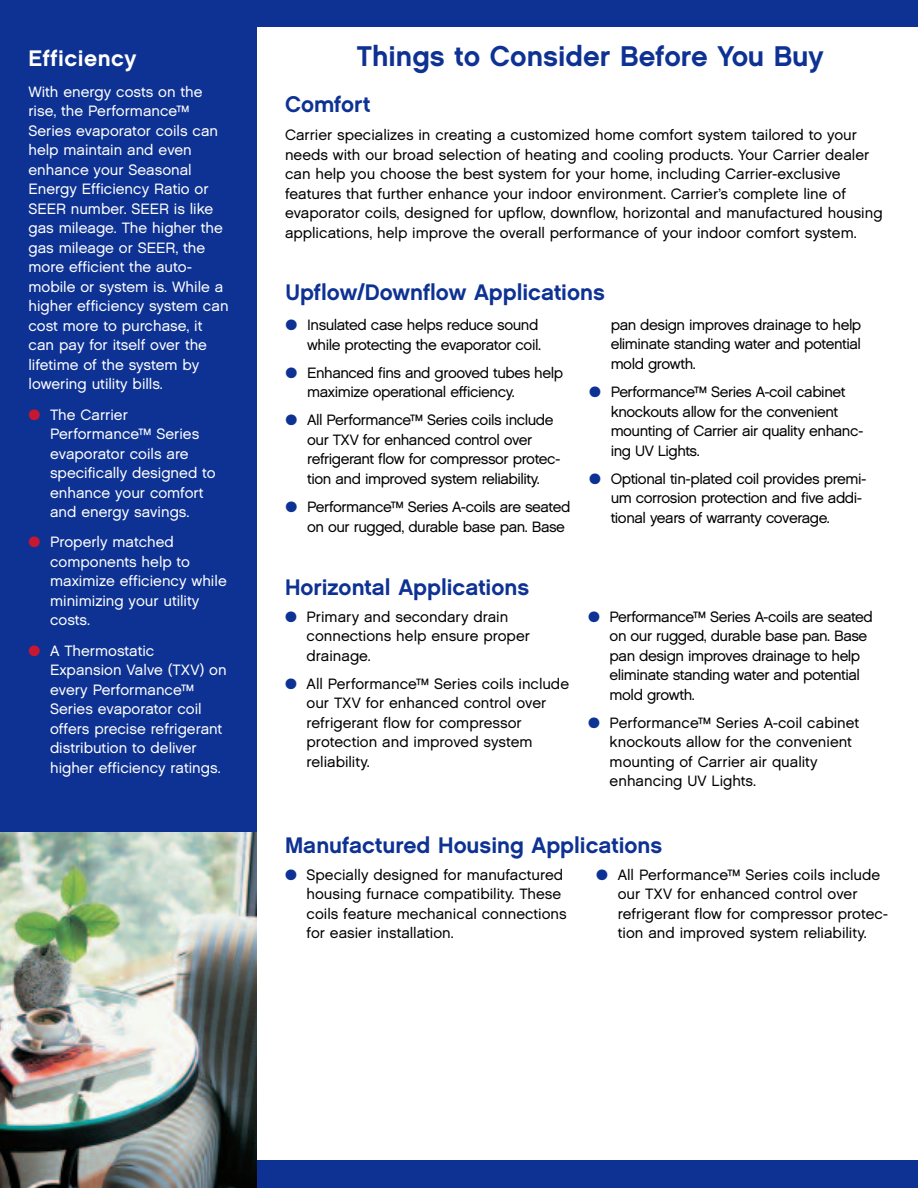
<style>
.page{position:relative;width:918px;height:1188px;background:#fff}
.page>*{position:absolute;margin:0;border:0;box-sizing:border-box;transform-origin:0 0}
.t1{font:28.5px "Chalet New York Nineteen Sixty";color:#0e3293}
.t2{font:22.5px "Chalet New York Nineteen Sixty";color:#0e3293}
.t3{font:22.5px "Chalet New York Nineteen Sixty";letter-spacing:.025em;color:#fff}
.t4{font:15px/19.5px "Chalet London Nineteen Sixty";letter-spacing:-.005em;color:#000}
.t5{font:15px/19.5px "Chalet London Nineteen Sixty";letter-spacing:-.03em;color:#000}
.t6{font:15px/19.5px "Chalet London Nineteen Sixty";color:#fff}
.s1{color:#c71830}
.s2{color:#0e3293}
</style>
<div class="page">
<div style="left:0;top:0;width:257px;height:1188px;background:#0e3293"></div>
<div style="left:0;top:0;width:918px;height:27px;background:#0e3293"></div>
<div style="left:0;top:1160px;width:918px;height:28px;background:#0e3293"></div>
<img style="left:0;top:833px;width:257px;height:355px">
<h2 class="t3" style="left:28px;top:46px;width:109px">Efficiency</h2>
<p class="t6" style="left:28px;top:82px;width:202px">With energy costs on the rise, the Performance™<br>Series evaporator coils can help maintain and even enhance your Seasonal<br>Energy Efficiency Ratio or<br>SEER number. SEER is like gas mileage. The higher the gas mileage or SEER, the more efficient the auto&shy;mobile or system is. While a higher efficiency system can cost more to purchase, it can pay for itself over the lifetime of the system by lowering utility bills.</p>
<p class="t6" style="left:50px;top:405px;width:167px;text-indent:-22px"><span class="s1">●</span> The Carrier<br>Performance™ Series evaporator coils are specifically designed to enhance your comfort and energy savings.</p>
<p class="t6" style="left:50px;top:532px;width:178px;text-indent:-22px"><span class="s1">●</span> Properly matched components help to maximize efficiency while minimizing your utility costs.</p>
<p class="t6" style="left:50px;top:641px;width:178px;text-indent:-22px"><span class="s1">●</span> A Thermostatic<br>Expansion Valve (TXV) on every Performance™<br>Series evaporator coil offers precise refrigerant distribution to deliver higher efficiency ratings.</p>
<h1 class="t1" style="left:357px;top:40px;width:469px">Things to Consider Before You Buy</h1>
<h2 class="t2" style="left:285px;top:91px;width:87px">Comfort</h2>
<p class="t4" style="left:285px;top:125px;width:599px">Carrier specializes in creating a customized home comfort system tailored to your needs with our broad selection of heating and cooling products. Your Carrier dealer can help you choose the best system for your home, including Carrier-exclusive features that further enhance your indoor environment. Carrier’s complete line of evaporator coils, designed for upflow, downflow, horizontal and manufactured housing applications, help improve the overall performance of your indoor comfort system.</p>
<h2 class="t2" style="left:286px;top:279px;width:321px">Upflow/Downflow Applications</h2>
<p class="t5" style="left:286px;top:315px;width:257px;text-align:right"><span class="s2">●</span> Insulated case helps reduce sound while protecting the evaporator coil.</p>
<p class="t5" style="left:307px;top:363px;width:257px;text-indent:-22px"><span class="s2">●</span> Enhanced fins and grooved tubes help maximize operational efficiency.</p>
<p class="t5" style="left:307px;top:410px;width:255px;text-indent:-22px"><span class="s2">●</span> All Performance™ Series coils include our TXV for enhanced control over refrigerant flow for compressor protec&shy;tion and improved system reliability.</p>
<p class="t5" style="left:307px;top:497px;width:265px;text-indent:-22px"><span class="s2">●</span> Performance™ Series A-coils are seated on our rugged, durable base pan. Base</p>
<p class="t4" style="left:611px;top:315px;width:252px;text-align:justify">pan design improves drainage to help eliminate standing water and potential mold growth.</p>
<p class="t5" style="left:611px;top:382px;width:254px;text-indent:-22px"><span class="s2">●</span> Performance™ Series A-coil cabinet knockouts allow for the convenient mounting of Carrier air quality enhanc&shy;ing UV Lights.</p>
<p class="t5" style="left:611px;top:469px;width:257px;text-indent:-22px"><span class="s2">●</span> Optional tin-plated coil provides premi&shy;um corrosion protection and five addi&shy;tional years of warranty coverage.</p>
<h2 class="t2" style="left:285px;top:574px;width:246px">Horizontal Applications</h2>
<p class="t4" style="left:307px;top:607px;width:225px;text-indent:-22px"><span class="s2">●</span> Primary and secondary drain connections help ensure proper drainage.</p>
<p class="t4" style="left:307px;top:674px;width:264px;text-indent:-22px"><span class="s2">●</span> All Performance™ Series coils include our TXV for enhanced control over refrigerant flow for compressor protection and improved system reliability.</p>
<p class="t5" style="left:610px;top:607px;width:265px;text-indent:-22px"><span class="s2">●</span> Performance™ Series A-coils are seated on our rugged, durable base pan. Base pan design improves drainage to help eliminate standing water and potential mold growth.</p>
<p class="t4" style="left:610px;top:713px;width:251px;text-indent:-22px"><span class="s2">●</span> Performance™ Series A-coil cabinet knockouts allow for the convenient mounting of Carrier air quality enhancing UV Lights.</p>
<h2 class="t2" style="left:285px;top:833px;width:379px">Manufactured Housing Applications</h2>
<p class="t4" style="left:307px;top:865px;width:262px;text-indent:-22px"><span class="s2">●</span> Specially designed for manufactured housing furnace compatibility. These coils feature mechanical connections for easier installation.</p>
<p class="t4" style="left:618px;top:865px;width:272px;text-indent:-22px"><span class="s2">●</span> All Performance™ Series coils include our TXV for enhanced control over refrigerant flow for compressor protec&shy;tion and improved system reliability.</p>
</div>
